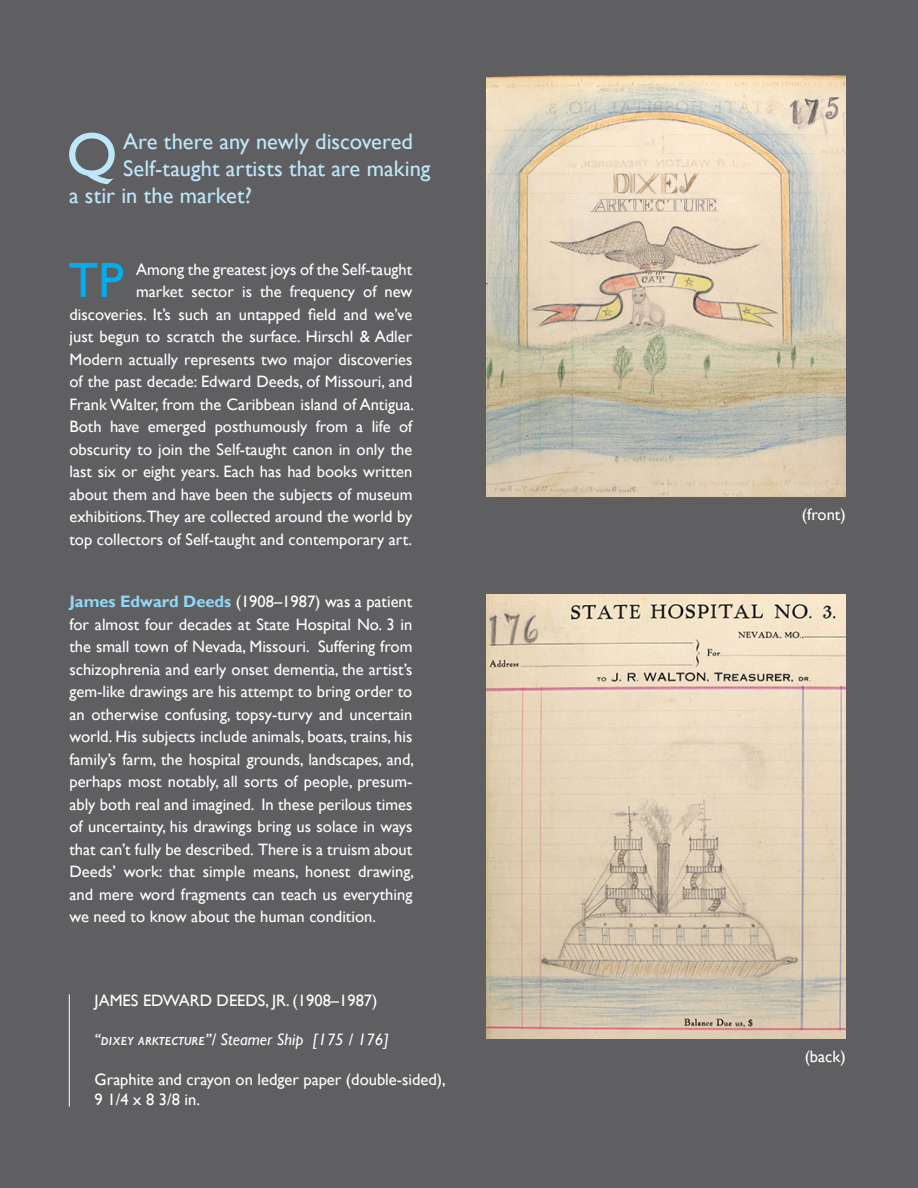
<style>
.page{position:relative;width:918px;height:1188px;background:#5f5f62}
.page>*{position:absolute;margin:0;border:0;box-sizing:border-box;transform-origin:0 0}
.t1{font:62.1px "Gill Sans";color:#bee7fa}
.t2{font:49.5px "Gill Sans";color:#00aeef}
.t3{font:22.5px "Gill Sans";color:#bee7fa}
.t4{font:16.5px/22.5px "Gill Sans";color:#fff;text-align:right}
.t5{font:italic 16.5px "Gill Sans";color:#fff}
.s1{font-weight:700;color:#91d8f7}
.s2{font-family:"Gill Sans Nova";font-weight:500}
</style>
<div class="page">
<img style="left:486px;top:76px;width:360px;height:420px">
<hr style="left:69px;top:994px;width:1px;height:113px;background:#fff">
<img style="left:486px;top:594px;width:360px;height:444px">
<p class="t1" style="left:66px;top:119px;width:53px">Q</p>
<p class="t3" style="left:123px;top:128px;width:291px">Are there any newly discovered</p>
<p class="t3" style="left:123px;top:155px;width:309px">Self-taught artists that are making</p>
<p class="t3" style="left:69px;top:182px;width:184px">a stir in the market?</p>
<p class="t4" style="left:69px;top:258px;width:346px">Among the greatest joys of the Self-taught<br>market sector is the frequency of new discoveries. It’s such an untapped field and we’ve just begun to scratch the surface. Hirschl &amp; Adler Modern actually represents two major discoveries of the past decade: Edward Deeds, of Missouri, and Frank Walter, from the Caribbean island of Antigua.<br>Both have emerged posthumously from a life of obscurity to join the Self-taught canon in only the last six or eight years. Each has had books written about them and have been the subjects of museum exhibitions.They are collected around the world by top collectors of Self-taught and contemporary art.</p>
<p class="t2" style="left:69px;top:252px;width:57px">TP</p>
<p class="t4" style="left:69px;top:591px;width:346px;text-align:justify"><span class="s1">James Edward Deeds</span> (1908–1987) was a patient for almost four decades at State Hospital No. 3 in the small town of Nevada, Missouri. Suffering from schizophrenia and early onset dementia, the artist’s gem-like drawings are his attempt to bring order to an otherwise confusing, topsy-turvy and uncertain world. His subjects include animals, boats, trains, his family’s farm, the hospital grounds, landscapes, and, perhaps most notably, all sorts of people, presum&shy;ably both real and imagined. In these perilous times of uncertainty, his drawings bring us solace in ways that can’t fully be described. There is a truism about Deeds’ work: that simple means, honest drawing, and mere word fragments can teach us everything we need to know about the human condition.</p>
<p class="t4" style="left:95px;top:989px;width:284px">JAMES EDWARD DEEDS, JR. (1908–1987)</p>
<p class="t5" style="left:95px;top:1030px;width:296px"><span class="s2">“DIXEY ARKTECTURE”</span>/ Steamer Ship [175 / 176]</p>
<p class="t4" style="left:95px;top:1068px;width:353px">Graphite and crayon on ledger paper (double-sided),</p>
<p class="t4" style="left:95px;top:1088px;width:107px">9 1/4 x 8 3/8 in.</p>
<p class="t4" style="left:802px;top:504px;width:45px">(front)</p>
<p class="t4" style="left:805px;top:1046px;width:43px">(back)</p>
</div>
